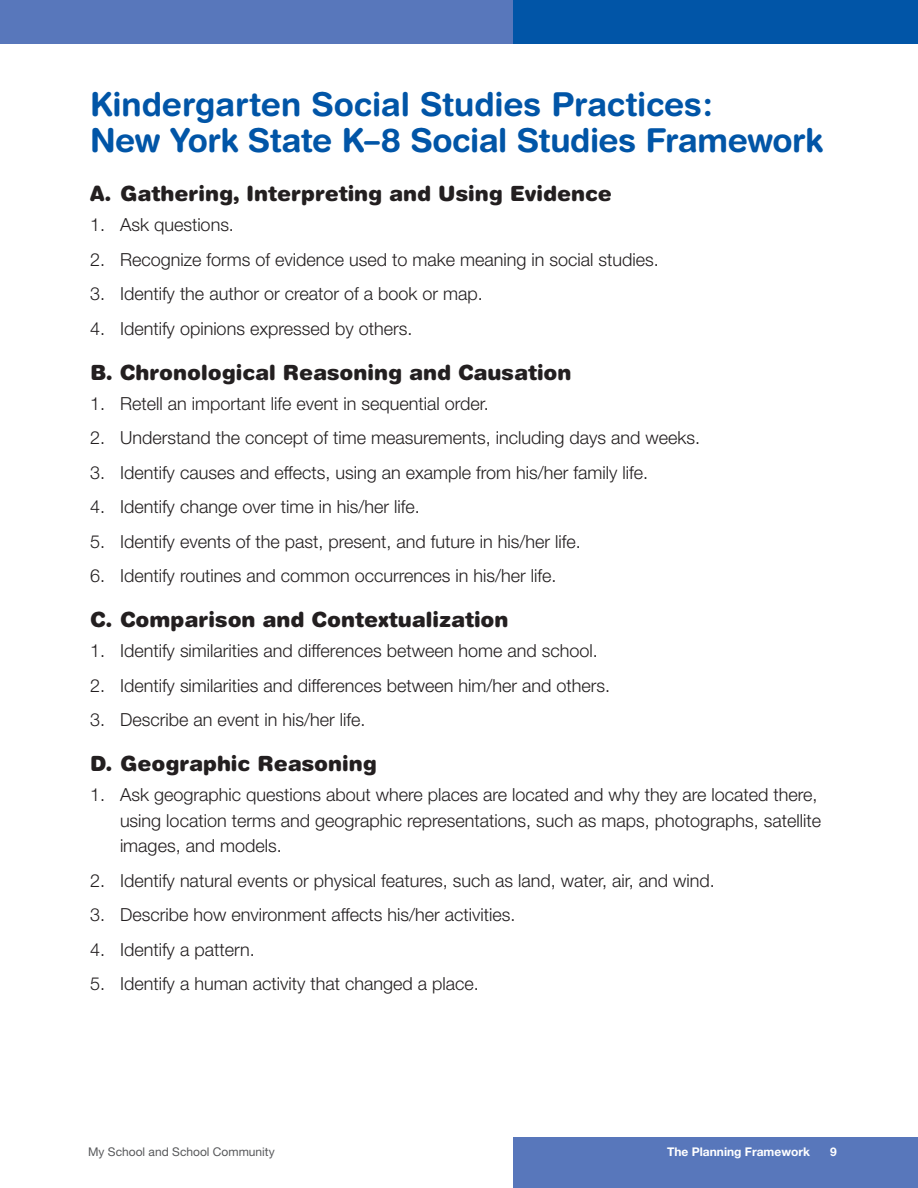
<style>
.page{position:relative;width:918px;height:1188px;background:#fff}
.page>*{position:absolute;margin:0;border:0;box-sizing:border-box;transform-origin:0 0}
.head_bold_22_24_blue{font:700 33px/36px "Helvetica Rounded";letter-spacing:-.01em;color:#0155a7}
.subhead_bold_14_15_b{font:900 21px "Helvetica Rounded";color:#231f20}
.numbered_bullet{font:300 18px/25.5px "Helvetica Neue LT Std";color:#231f20}
.t1{font:12px "Helvetica Neue LT Std";color:#57585a}
.t2{font:700 12px "Helvetica Neue LT Std";color:#fff}
</style>
<div class="page">
<div style="left:513px;top:1138px;width:405px;height:50px;background:#5877bb"></div>
<div style="left:0;top:0;width:513px;height:43px;background:#5877bb"></div>
<div style="left:513px;top:0;width:405px;height:43px;background:#0155a7"></div>
<p class="head_bold_22_24_blue" style="left:90px;top:86px;width:735px">Kindergarten Social Studies Practices:<br>New York State K–8 Social Studies Framework</p>
<p class="subhead_bold_14_15_b" style="left:90px;top:180px;width:523px">A. Gathering, Interpreting and Using Evidence</p>
<p class="numbered_bullet" style="left:90px;top:212px;width:145px">1. Ask questions.</p>
<p class="numbered_bullet" style="left:90px;top:246px;width:570px">2. Recognize forms of evidence used to make meaning in social studies.</p>
<p class="numbered_bullet" style="left:90px;top:281px;width:394px">3. Identify the author or creator of a book or map.</p>
<p class="numbered_bullet" style="left:90px;top:315px;width:324px">4. Identify opinions expressed by others.</p>
<p class="subhead_bold_14_15_b" style="left:90px;top:359px;width:483px">B. Chronological Reasoning and Causation</p>
<p class="numbered_bullet" style="left:90px;top:390px;width:400px">1. Retell an important life event in sequential order.</p>
<p class="numbered_bullet" style="left:90px;top:425px;width:612px">2. Understand the concept of time measurements, including days and weeks.</p>
<p class="numbered_bullet" style="left:90px;top:459px;width:560px">3. Identify causes and effects, using an example from his/her family life.</p>
<p class="numbered_bullet" style="left:90px;top:494px;width:331px">4. Identify change over time in his/her life.</p>
<p class="numbered_bullet" style="left:90px;top:528px;width:492px">5. Identify events of the past, present, and future in his/her life.</p>
<p class="numbered_bullet" style="left:90px;top:563px;width:468px">6. Identify routines and common occurrences in his/her life.</p>
<p class="subhead_bold_14_15_b" style="left:90px;top:606px;width:420px">C. Comparison and Contextualization</p>
<p class="numbered_bullet" style="left:90px;top:638px;width:509px">1. Identify similarities and differences between home and school.</p>
<p class="numbered_bullet" style="left:90px;top:672px;width:522px">2. Identify similarities and differences between him/her and others.</p>
<p class="numbered_bullet" style="left:90px;top:707px;width:277px">3. Describe an event in his/her life.</p>
<p class="subhead_bold_14_15_b" style="left:90px;top:750px;width:288px">D. Geographic Reasoning</p>
<p class="numbered_bullet" style="left:120px;top:782px;width:703px;text-indent:-30px">1. Ask geographic questions about where places are located and why they are located there, using location terms and geographic representations, such as maps, photographs, satellite images, and models.</p>
<p class="numbered_bullet" style="left:90px;top:867px;width:626px">2. Identify natural events or physical features, such as land, water, air, and wind.</p>
<p class="numbered_bullet" style="left:90px;top:902px;width:427px">3. Describe how environment affects his/her activities.</p>
<p class="numbered_bullet" style="left:90px;top:936px;width:166px">4. Identify a pattern.</p>
<p class="numbered_bullet" style="left:90px;top:971px;width:390px">5. Identify a human activity that changed a place.</p>
<p class="t1" style="left:88px;top:1145px;width:188px">My School and School Community</p>
<p class="t2" style="left:667px;top:1144px;width:144px">The Planning Framework</p>
<p class="t2" style="left:830px;top:1144px;width:8px">9</p>
</div>
